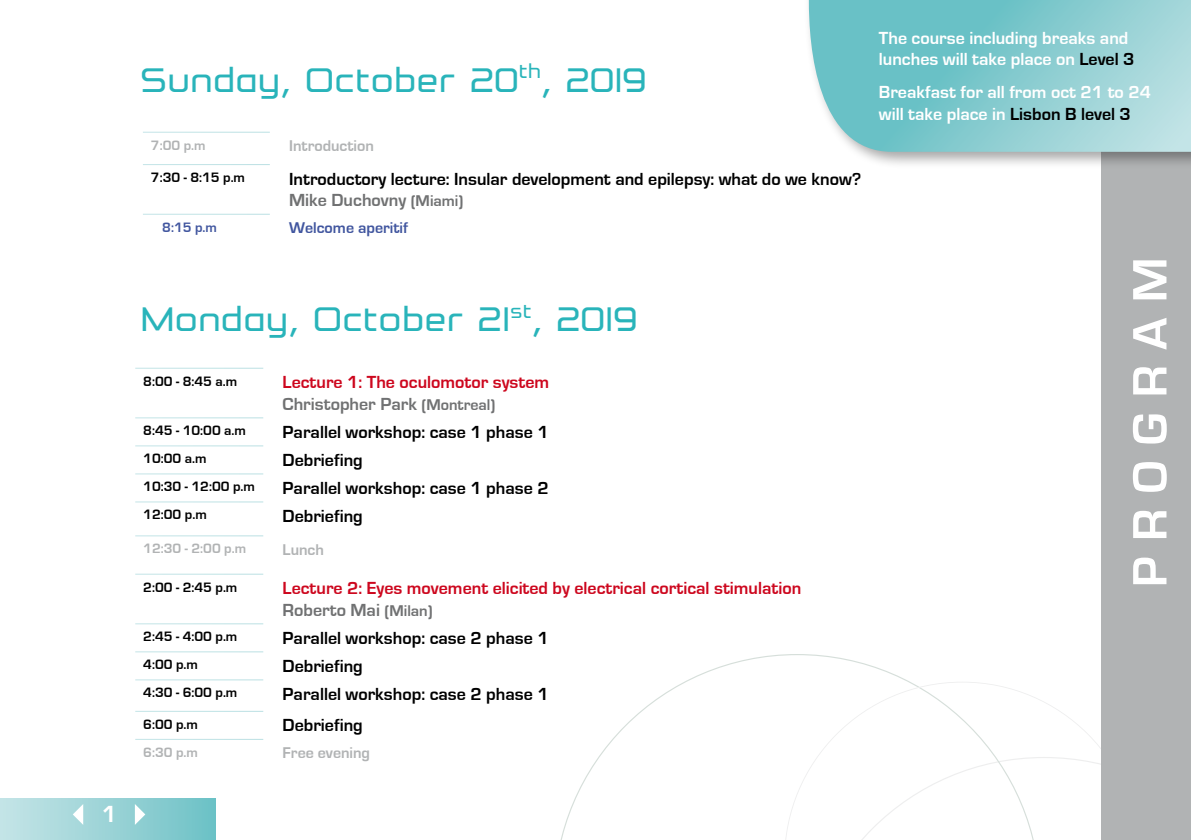
<style>
.page{position:relative;width:1191px;height:840px;background:#fff}
.page>*{position:absolute;margin:0;border:0;box-sizing:border-box;transform-origin:0 0}
.t1{font:700 50px "Eurostile";letter-spacing:.31em;color:#fff}
.t2{font:40px "Formation Sans";color:#29b4ba}
.t3{font:700 24px "Eurostile";color:#fff}
.t4{font:700 18px/21.6px "Eurostile";color:#000}
.t5{font:700 18px/21.6px "Eurostile";color:#cd071e}
.t6{font:700 18px/21.6px "Eurostile";color:#fff}
.t7{font:700 16px "Eurostile";color:#b1b3b4}
.t8{font:700 16px "Eurostile";color:#41569f}
.t9{font:700 14px "Eurostile";color:#000}
.t10{font:700 14px "Eurostile";color:#b1b3b4}
.t11{font:700 14px "Eurostile";color:#41569f}
.s1{color:#707172}
.s2{font-size:16px;color:#707172}
.s3{color:#000}
</style>
<div class="page">
<svg style="left:561px;top:654px;width:347px;height:185px"></svg>
<svg style="left:784px;top:681px;width:317px;height:158px"></svg>
<svg style="left:800px;top:756px;width:301px;height:83px"></svg>
<div style="left:1101px;top:0;width:90px;height:839px;background:#b1b3b4"></div>
<div style="left:0;top:797px;width:215px;height:42px;background:linear-gradient(to right,#c6e5e7,#6ec2c6)"></div>
<svg style="left:73px;top:803px;width:10px;height:21px"></svg>
<svg style="left:135px;top:803px;width:10px;height:21px"></svg>
<div style="left:804px;top:0;width:387px;height:170px;background:#000;opacity:.35"></div>
<svg style="left:808px;top:0;width:383px;height:152px;background:#8acdd1"></svg>
<h3 class="t3" style="left:102px;top:801px;width:17px">1</h3>
<h2 class="t2" style="left:140px;top:57px;width:508px">Sunday, October 20<sup>th</sup>, 2019</h2>
<p class="t10" style="left:151px;top:137px;width:56px">7:00 p.m</p>
<p class="t7" style="left:289px;top:137px;width:86px">Introduction</p>
<p class="t9" style="left:151px;top:170px;width:96px">7:30 - 8:15 p.m</p>
<p class="t4" style="left:289px;top:168px;width:574px">Introductory lecture: Insular development and epilepsy: what do we know?<br><span class="s1">Mike Duchovny</span> <span class="s2">(Miami)</span></p>
<p class="t11" style="left:162px;top:219px;width:56px">8:15 p.m</p>
<p class="t8" style="left:289px;top:219px;width:120px">Welcome aperitif</p>
<h2 class="t2" style="left:140px;top:296px;width:499px">Monday, October 21<sup>st</sup>, 2019</h2>
<p class="t9" style="left:143px;top:373px;width:95px">8:00 - 8:45 a.m</p>
<p class="t5" style="left:283px;top:371px;width:268px">Lecture 1: The oculomotor system<br><span class="s1">Christopher Park</span> <span class="s2">(Montreal)</span></p>
<p class="t9" style="left:143px;top:423px;width:104px">8:45 - 10:00 a.m</p>
<p class="t4" style="left:283px;top:421px;width:268px">Parallel workshop: case 1 phase 1</p>
<p class="t9" style="left:143px;top:450px;width:65px">10:00 a.m</p>
<p class="t4" style="left:283px;top:449px;width:82px">Debriefing</p>
<p class="t9" style="left:143px;top:478px;width:113px">10:30 - 12:00 p.m</p>
<p class="t4" style="left:283px;top:477px;width:267px">Parallel workshop: case 1 phase 2</p>
<p class="t9" style="left:143px;top:506px;width:65px">12:00 p.m</p>
<p class="t4" style="left:283px;top:505px;width:82px">Debriefing</p>
<p class="t10" style="left:143px;top:540px;width:104px">12:30 - 2:00 p.m</p>
<p class="t7" style="left:283px;top:540px;width:43px">Lunch</p>
<p class="t9" style="left:143px;top:579px;width:96px">2:00 - 2:45 p.m</p>
<p class="t5" style="left:283px;top:577px;width:520px">Lecture 2: Eyes movement elicited by electrical cortical stimulation<br><span class="s1">Roberto Mai</span> <span class="s2">(Milan)</span></p>
<p class="t9" style="left:143px;top:628px;width:96px">2:45 - 4:00 p.m</p>
<p class="t4" style="left:283px;top:627px;width:267px">Parallel workshop: case 2 phase 1</p>
<p class="t9" style="left:143px;top:656px;width:56px">4:00 p.m</p>
<p class="t4" style="left:283px;top:655px;width:82px">Debriefing</p>
<p class="t9" style="left:143px;top:684px;width:96px">4:30 - 6:00 p.m</p>
<p class="t4" style="left:283px;top:683px;width:267px">Parallel workshop: case 2 phase 1</p>
<p class="t9" style="left:143px;top:716px;width:56px">6:00 p.m</p>
<p class="t4" style="left:283px;top:714px;width:82px">Debriefing</p>
<p class="t10" style="left:143px;top:744px;width:56px">6:30 p.m</p>
<p class="t7" style="left:283px;top:743px;width:89px">Free evening</p>
<p class="t6" style="left:879px;top:27px;width:257px">The course including breaks and lunches will take place on <span class="s3">Level 3</span></p>
<p class="t6" style="left:879px;top:82px;width:274px">Breakfast for all from oct 21 to 24 will take place in <span class="s3">Lisbon B level 3</span></p>
<h1 class="t1" style="left:1122px;top:586px;width:331px;rotate:-90deg">PROGRAM</h1>
</div>
